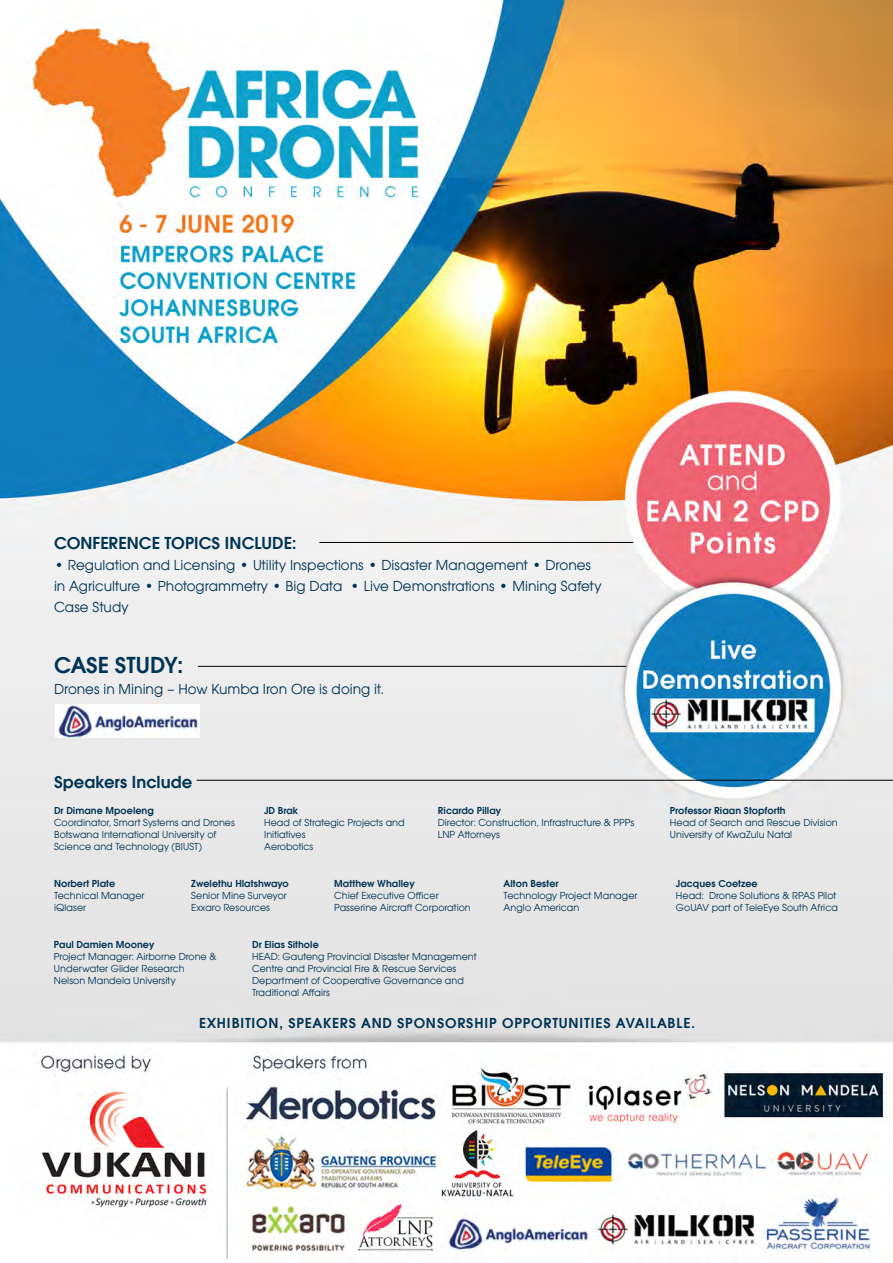
<style>
.page{position:relative;width:893px;height:1263px;background:#fff}
.page>*{position:absolute;margin:0;border:0;box-sizing:border-box;transform-origin:0 0}
.t1{font:24px "Avignon Demi";letter-spacing:-.005em;color:#003454}
.t2{font:18px "Avignon Demi";color:#003454}
.t3{font:15px/21px "Avignon";color:#003454}
.t4{font:15px "Avignon Demi";letter-spacing:.05em;color:#003454}
.t5{font:10.5px/12px "Avignon";color:#003454}
.t6{font:10.5px "Avignon Demi";color:#003454}
</style>
<div class="page">
<img style="left:0;top:0;width:893px;height:1260px">
<hr style="left:197px;top:780px;width:696px;height:1px;background:#000">
<hr style="left:319px;top:542px;width:314px;height:1px;background:#000">
<hr style="left:198px;top:666px;width:428px;height:1px;background:#000">
<img style="left:55px;top:704px;width:145px;height:33px">
<h2 class="t2" style="left:54px;top:528px;width:244px">CONFERENCE TOPICS INCLUDE:</h2>
<h3 class="t3" style="left:54px;top:553px;width:549px">• Regulation and Licensing • Utility Inspections • Disaster Management • Drones in Agriculture • Photogrammetry • Big Data • Live Demonstrations • Mining Safety<br>Case Study</h3>
<h1 class="t1" style="left:54px;top:645px;width:131px">CASE STUDY:</h1>
<h3 class="t3" style="left:54px;top:677px;width:331px">Drones in Mining – How Kumba Iron Ore is doing it.</h3>
<h2 class="t2" style="left:54px;top:767px;width:140px">Speakers Include</h2>
<p class="t6" style="left:54px;top:802px;width:101px">Dr Dimane Mpoeleng</p>
<p class="t5" style="left:54px;top:816px;width:183px">Coordinator, Smart Systems and Drones<br>Botswana International University of<br>Science and Technology (BIUST)</p>
<p class="t6" style="left:264px;top:802px;width:35px">JD Brak</p>
<p class="t5" style="left:264px;top:816px;width:142px">Head of Strategic Projects and<br>Initiatives<br>Aerobotics</p>
<p class="t6" style="left:438px;top:802px;width:65px">Ricardo Pillay</p>
<p class="t5" style="left:438px;top:816px;width:198px">Director: Construction, Infrastructure &amp; PPPs<br>LNP Attorneys</p>
<p class="t6" style="left:54px;top:875px;width:63px">Norbert Plate</p>
<p class="t5" style="left:54px;top:889px;width:92px">Technical Manager iQlaser</p>
<p class="t6" style="left:191px;top:875px;width:99px">Zwelethu Hlatshwayo</p>
<p class="t5" style="left:191px;top:889px;width:97px">Senior Mine Surveyor<br>Exxaro Resources</p>
<p class="t6" style="left:334px;top:875px;width:82px">Matthew Whalley</p>
<p class="t5" style="left:334px;top:889px;width:138px">Chief Executive Officer<br>Passerine Aircraft Corporation</p>
<p class="t6" style="left:54px;top:936px;width:102px">Paul Damien Mooney</p>
<p class="t5" style="left:54px;top:950px;width:164px">Project Manager: Airborne Drone &amp;<br>Underwater Glider Research<br>Nelson Mandela University</p>
<p class="t6" style="left:252px;top:936px;width:68px">Dr Elias Sithole</p>
<p class="t5" style="left:252px;top:950px;width:226px">HEAD: Gauteng Provincial Disaster Management Centre and Provincial Fire &amp; Rescue Services Department of Cooperative Governance and Traditional Affairs</p>
<p class="t6" style="left:504px;top:875px;width:57px">Alton Bester</p>
<p class="t5" style="left:504px;top:889px;width:135px">Technology Project Manager<br>Anglo American</p>
<p class="t6" style="left:670px;top:802px;width:117px">Professor Riaan Stopforth</p>
<p class="t5" style="left:670px;top:816px;width:169px">Head of Search and Rescue Division<br>University of KwaZulu Natal</p>
<p class="t6" style="left:676px;top:875px;width:83px">Jacques Coetzee</p>
<p class="t5" style="left:676px;top:889px;width:164px">Head: Drone Solutions &amp; RPAS Pilot<br>GoUAV part of TeleEye South Africa</p>
<h3 class="t4" style="left:199px;top:1011px;width:497px">EXHIBITION, SPEAKERS AND SPONSORSHIP OPPORTUNITIES AVAILABLE.</h3>
</div>
